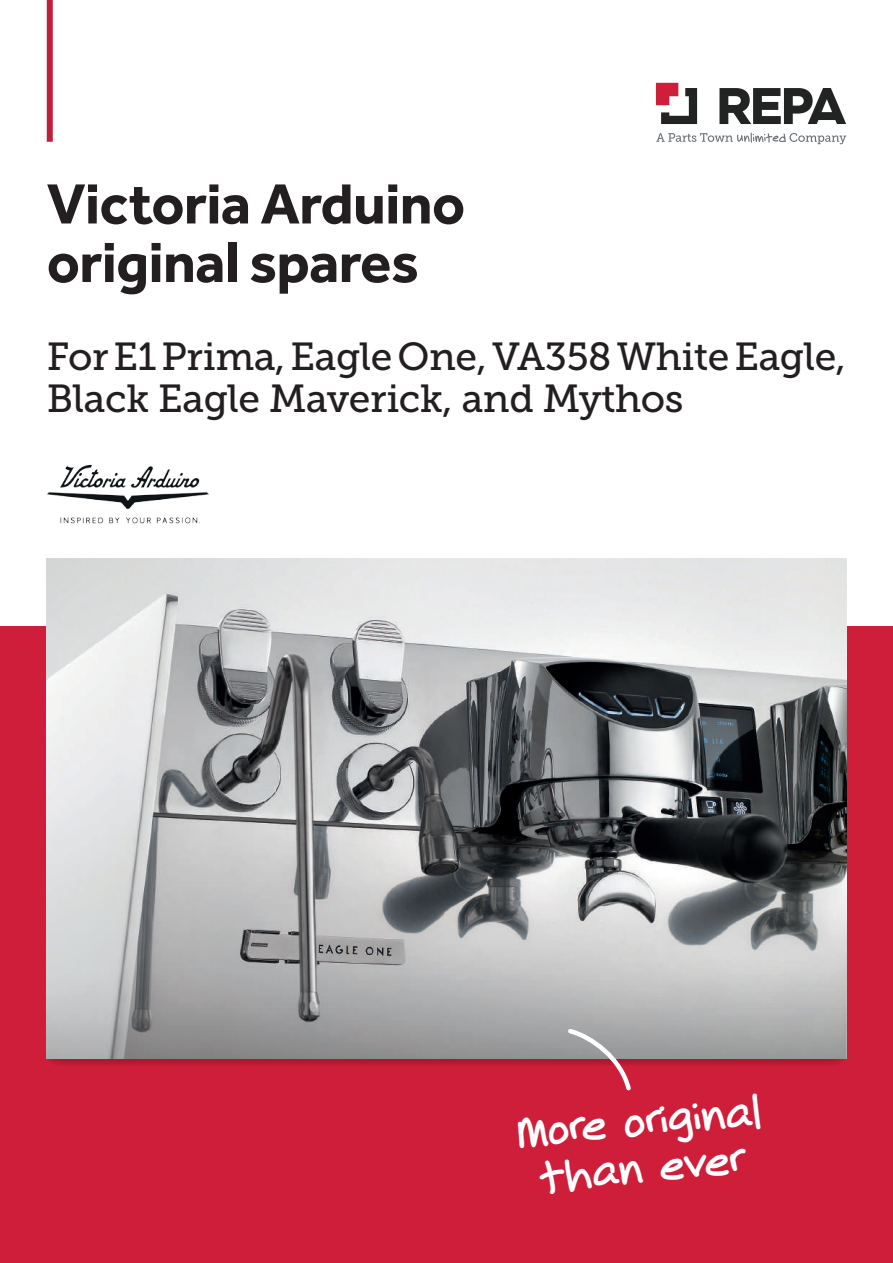
<style>
.page{position:relative;width:893px;height:1263px;background:#fff}
.page>*{position:absolute;margin:0;border:0;box-sizing:border-box;transform-origin:0 0}
.t1{font:700 58.5px/58.5px "Effra";letter-spacing:-.01em;color:#231f20}
.t2{font:39px/42px "Museo Slab 500";letter-spacing:-.01em;color:#231f20}
.t3{font:24px/46.5px "Innovation";color:#fff;text-align:center}
</style>
<div class="page">
<div style="left:0;top:626px;width:893px;height:637px;background:#cf1e3a"></div>
<div style="left:47px;top:0;width:6px;height:142px;background:#c11e3c"></div>
<svg style="left:656px;top:83px;width:41px;height:41px"></svg>
<svg style="left:719px;top:88px;width:127px;height:36px"></svg>
<svg style="left:656px;top:133px;width:190px;height:11px"></svg>
<img style="left:47px;top:464px;width:161px;height:60px">
<div style="left:47px;top:1045px;width:799px;height:21px;background:linear-gradient(to right,#b11931,#b11931);border-radius:11px"></div>
<img style="left:47px;top:559px;width:799px;height:406px">
<svg style="left:47px;top:965px;width:799px;height:93px"></svg>
<svg style="left:565px;top:1026px;width:69px;height:65px"></svg>
<h1 class="t1" style="left:47px;top:174px;width:420px">Victoria Arduino original spares</h1>
<p class="t2" style="left:47px;top:336px;width:801px">For E1 Prima, Eagle One, VA358 White Eagle,<br>Black Eagle Maverick, and Mythos</p>
<p class="t3" style="left:515px;top:1113px;width:247px;rotate:-5deg">More original than ever</p>
</div>
